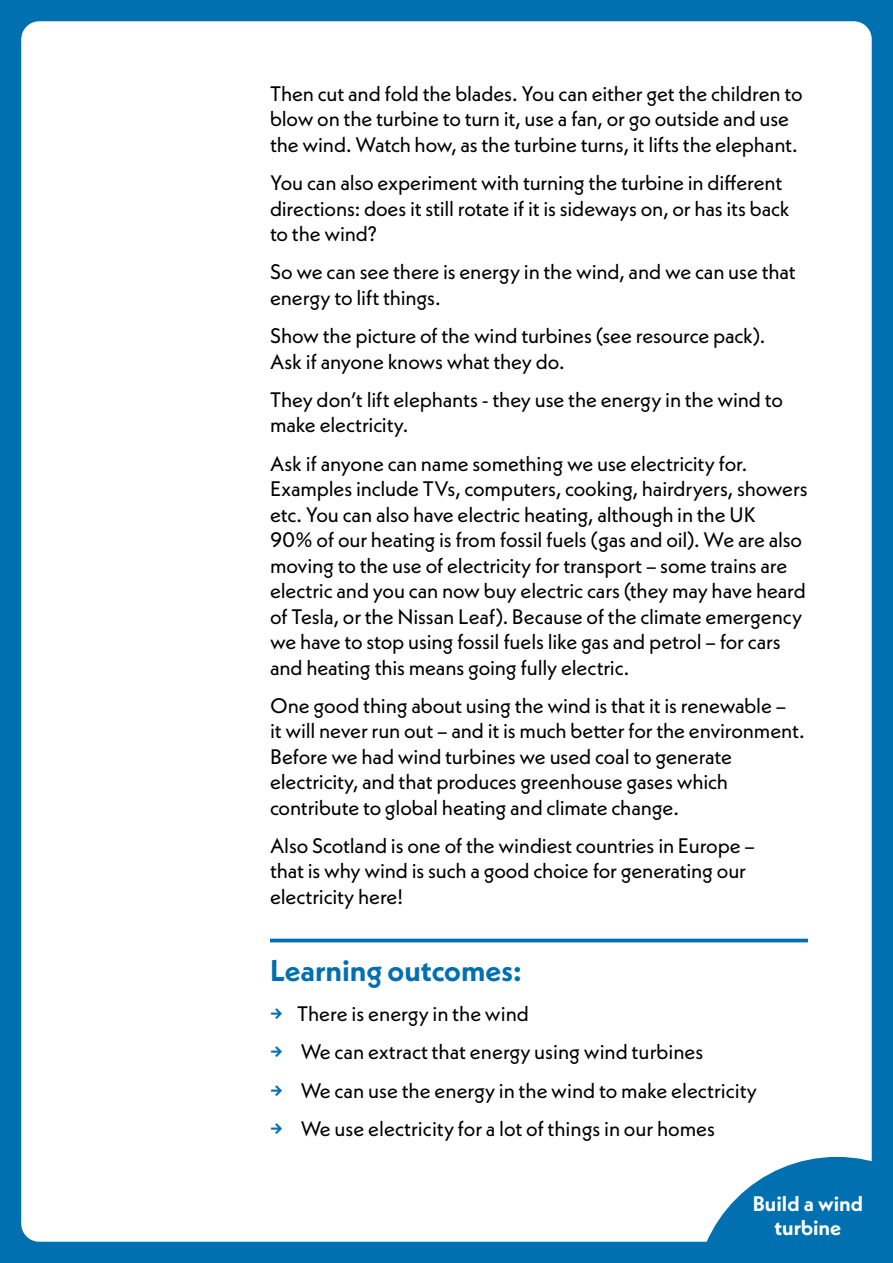
<style>
.page{position:relative;width:893px;height:1263px;background:#0070b0}
.page>*{position:absolute;margin:0;border:0;box-sizing:border-box;transform-origin:0 0}
.t1{font:700 30px "Neue Kabel";color:#0070b0}
.t2{font:21px/25.5px "Neue Kabel";letter-spacing:-.01em;color:#000}
.t3{font:700 21px/24px "Neue Kabel";color:#fff;text-align:center}
.s1{font-weight:700;color:#0070b0}
</style>
<div class="page">
<div style="left:21px;top:21px;width:851px;height:1221px;background:#fff;border-radius:18px"></div>
<hr style="left:270px;top:939px;width:538px;height:3px;background:#0070b0">
<svg style="left:695px;top:1157px;width:177px;height:85px"></svg>
<p class="t2" style="left:270px;top:80px;width:534px">Then cut and fold the blades. You can either get the children to blow on the turbine to turn it, use a fan, or go outside and use the wind. Watch how, as the turbine turns, it lifts the elephant.</p>
<p class="t2" style="left:270px;top:170px;width:521px">You can also experiment with turning the turbine in different directions: does it still rotate if it is sideways on, or has its back to the wind?</p>
<p class="t2" style="left:270px;top:259px;width:527px">So we can see there is energy in the wind, and we can use that energy to lift things.</p>
<p class="t2" style="left:270px;top:323px;width:497px">Show the picture of the wind turbines (see resource pack).<br>Ask if anyone knows what they do.</p>
<p class="t2" style="left:270px;top:386px;width:514px">They don’t lift elephants - they use the energy in the wind to make electricity.</p>
<p class="t2" style="left:270px;top:450px;width:539px">Ask if anyone can name something we use electricity for.<br>Examples include TVs, computers, cooking, hairdryers, showers etc. You can also have electric heating, although in the UK<br>90% of our heating is from fossil fuels (gas and oil). We are also moving to the use of electricity for transport – some trains are electric and you can now buy electric cars (they may have heard of Tesla, or the Nissan Leaf). Because of the climate emergency we have to stop using fossil fuels like gas and petrol – for cars and heating this means going fully electric.</p>
<p class="t2" style="left:270px;top:692px;width:536px">One good thing about using the wind is that it is renewable –<br>it will never run out – and it is much better for the environment.<br>Before we had wind turbines we used coal to generate electricity, and that produces greenhouse gases which contribute to global heating and climate change.</p>
<p class="t2" style="left:270px;top:833px;width:486px">Also Scotland is one of the windiest countries in Europe – that is why wind is such a good choice for generating our electricity here!</p>
<h1 class="t1" style="left:270px;top:951px;width:253px">Learning outcomes:</h1>
<p class="t2" style="left:270px;top:1001px;width:261px"><span class="s1">→</span> There is energy in the wind</p>
<p class="t2" style="left:270px;top:1039px;width:435px"><span class="s1">→</span> We can extract that energy using wind turbines</p>
<p class="t2" style="left:270px;top:1077px;width:488px"><span class="s1">→</span> We can use the energy in the wind to make electricity</p>
<p class="t2" style="left:270px;top:1115px;width:447px"><span class="s1">→</span> We use electricity for a lot of things in our homes</p>
<p class="t3" style="left:753px;top:1191px;width:112px">Build a wind turbine</p>
</div>
